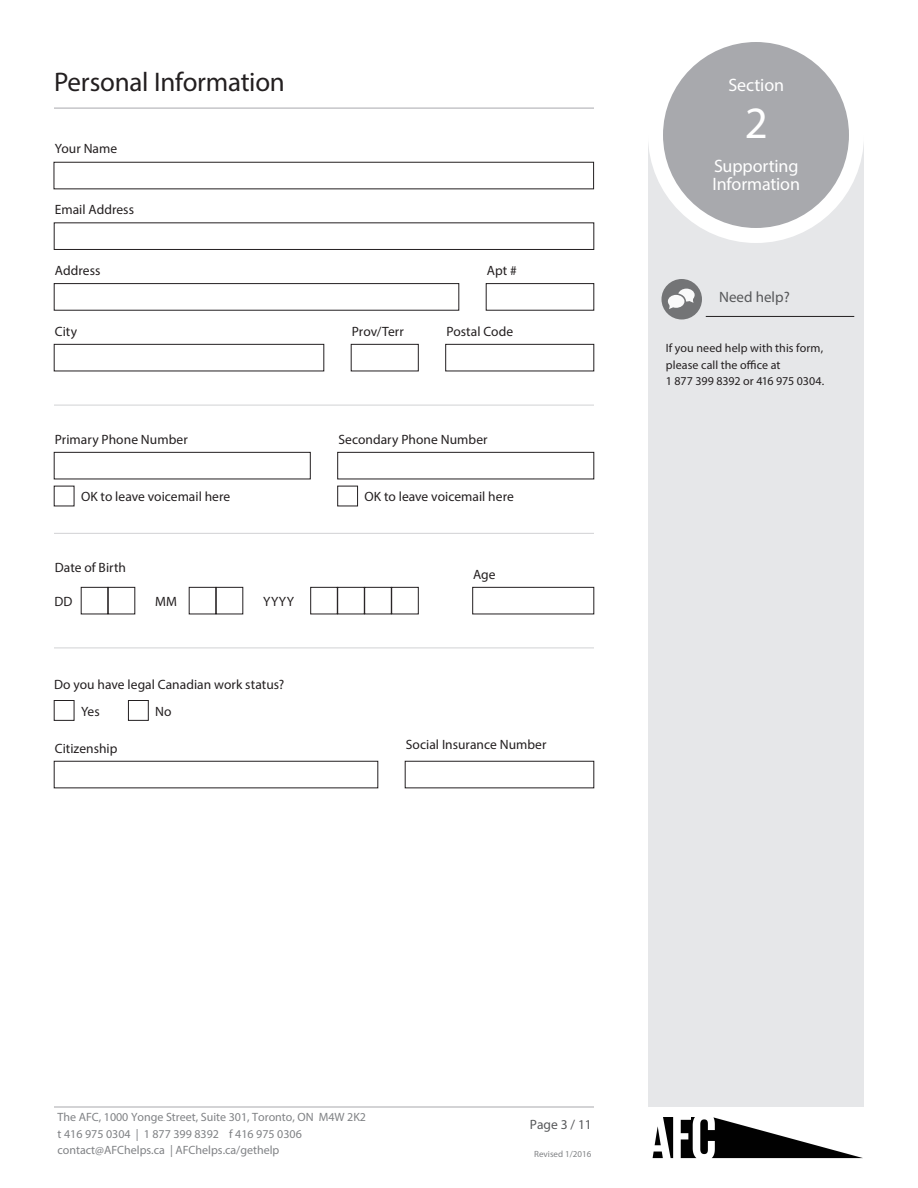
<style>
.page{position:relative;width:918px;height:1188px;background:#fff}
.page>*{position:absolute;margin:0;border:0;box-sizing:border-box;transform-origin:0 0}
.t1{font:45px "Myriad Pro";color:#fff}
.t2{font:27px "Myriad Pro";letter-spacing:-.01em;color:#231f20}
.t3{font:18px "Myriad Pro";letter-spacing:-.005em;color:#fff}
.t4{font:15px "Myriad Pro";color:#57585a}
.t5{font:13.5px "Myriad Pro";letter-spacing:.005em;color:#231f20}
.t6{font:13.5px "Myriad Pro";color:#57585a}
.t7{font:12px/16.4px "Myriad Pro";color:#808285}
.t8{font:12px/16.5px "Myriad Pro";letter-spacing:.005em;color:#231f20}
.t9{font:12px "Myriad Pro";letter-spacing:-.015em;color:#231f20}
.t10{font:9px "Myriad Pro";color:#808285}
</style>
<div class="page">
<div style="left:648px;top:135px;width:216px;height:972px;background:#e6e7e9"></div>
<div style="left:656px;top:34px;width:200px;height:202px;background:#a8a9ad;border-radius:50%"></div>
<div style="left:648px;top:27px;width:216px;height:216px;border:15px solid #fff;border-radius:50%"></div>
<hr style="left:54px;top:405px;width:540px;height:1px;background:#d1d2d4">
<hr style="left:706px;top:316px;width:148px;height:1px;background:#231f20">
<div style="left:662px;top:279px;width:40px;height:40px;background:#737476;border-radius:50%"></div>
<svg style="left:668px;top:289px;width:27px;height:20px"></svg>
<div style="left:54px;top:223px;width:540px;height:27px;border:1px solid #231f20"></div>
<div style="left:54px;top:283px;width:405px;height:27px;border:1px solid #231f20"></div>
<div style="left:486px;top:283px;width:108px;height:27px;border:1px solid #231f20"></div>
<div style="left:54px;top:344px;width:270px;height:27px;border:1px solid #231f20"></div>
<div style="left:351px;top:344px;width:67px;height:27px;border:1px solid #231f20"></div>
<div style="left:446px;top:344px;width:148px;height:27px;border:1px solid #231f20"></div>
<div style="left:54px;top:452px;width:256px;height:27px;border:1px solid #231f20"></div>
<div style="left:338px;top:452px;width:256px;height:27px;border:1px solid #231f20"></div>
<hr style="left:54px;top:533px;width:540px;height:1px;background:#d1d2d4">
<div style="left:81px;top:587px;width:27px;height:27px;border:1px solid #231f20"></div>
<div style="left:108px;top:587px;width:27px;height:27px;border:1px solid #231f20"></div>
<div style="left:189px;top:587px;width:27px;height:27px;border:1px solid #231f20"></div>
<div style="left:216px;top:587px;width:27px;height:27px;border:1px solid #231f20"></div>
<div style="left:310px;top:587px;width:28px;height:27px;border:1px solid #231f20"></div>
<div style="left:364px;top:587px;width:28px;height:27px;border:1px solid #231f20"></div>
<hr style="left:54px;top:648px;width:540px;height:1px;background:#d1d2d4">
<div style="left:472px;top:587px;width:122px;height:27px;border:1px solid #231f20"></div>
<hr style="left:54px;top:108px;width:540px;height:1px;background:#a8a9ad">
<div style="left:54px;top:761px;width:324px;height:27px;border:1px solid #231f20"></div>
<div style="left:405px;top:761px;width:189px;height:27px;border:1px solid #231f20"></div>
<div style="left:54px;top:700px;width:20px;height:21px;border:1px solid #231f20"></div>
<div style="left:128px;top:700px;width:20px;height:21px;border:1px solid #231f20"></div>
<hr style="left:54px;top:1107px;width:540px;height:1px;background:#a8a9ad">
<div style="left:54px;top:162px;width:540px;height:27px;border:1px solid #231f20"></div>
<img style="left:652px;top:1117px;width:210px;height:42px">
<p class="t2" style="left:54px;top:65px;width:232px">Personal Information</p>
<p class="t5" style="left:55px;top:141px;width:64px">Your Name</p>
<p class="t5" style="left:55px;top:201px;width:81px">Email Address</p>
<p class="t5" style="left:55px;top:262px;width:47px">Address</p>
<p class="t5" style="left:487px;top:262px;width:32px">Apt #</p>
<p class="t5" style="left:55px;top:323px;width:24px">City</p>
<p class="t5" style="left:352px;top:323px;width:54px">Prov/Terr</p>
<p class="t5" style="left:446px;top:323px;width:68px">Postal Code</p>
<p class="t5" style="left:55px;top:431px;width:134px">Primary Phone Number</p>
<p class="t5" style="left:338px;top:431px;width:151px">Secondary Phone Number</p>
<p class="t5" style="left:81px;top:488px;width:151px">OK to leave voicemail here</p>
<p class="t5" style="left:364px;top:488px;width:151px">OK to leave voicemail here</p>
<p class="t5" style="left:55px;top:559px;width:73px">Date of Birth</p>
<p class="t5" style="left:54px;top:593px;width:20px">DD</p>
<p class="t5" style="left:155px;top:593px;width:23px">MM</p>
<p class="t5" style="left:263px;top:593px;width:32px">YYYY</p>
<p class="t5" style="left:54px;top:676px;width:232px">Do you have legal Canadian work status?</p>
<p class="t5" style="left:81px;top:703px;width:20px">Yes</p>
<p class="t5" style="left:155px;top:703px;width:18px">No</p>
<p class="t5" style="left:473px;top:566px;width:24px">Age</p>
<p class="t5" style="left:55px;top:740px;width:64px">Citizenship</p>
<p class="t5" style="left:406px;top:736px;width:142px">Social Insurance Number</p>
<p class="t3" style="left:728px;top:74px;width:57px">Section</p>
<p class="t1" style="left:745px;top:95px;width:25px">2</p>
<p class="t3" style="left:714px;top:155px;width:86px">Supporting</p>
<p class="t3" style="left:713px;top:173px;width:89px">Information</p>
<p class="t4" style="left:719px;top:287px;width:72px">Need help?</p>
<p class="t8" style="left:666px;top:340px;width:159px">If you need help with this form, please call the office at</p>
<p class="t9" style="left:666px;top:374px;width:160px">1 877 399 8392 or 416 975 0304.</p>
<p class="t7" style="left:58px;top:1109px;width:310px">The AFC, 1000 Yonge Street, Suite 301, Toronto, ON M4W 2K2 t 416 975 0304 | 1 877 399 8392 f 416 975 0306 contact@AFChelps.ca | AFChelps.ca/gethelp</p>
<p class="t6" style="left:530px;top:1116px;width:63px">Page 3 / 11</p>
<p class="t10" style="left:534px;top:1148px;width:59px">Revised 1/2016</p>
</div>
